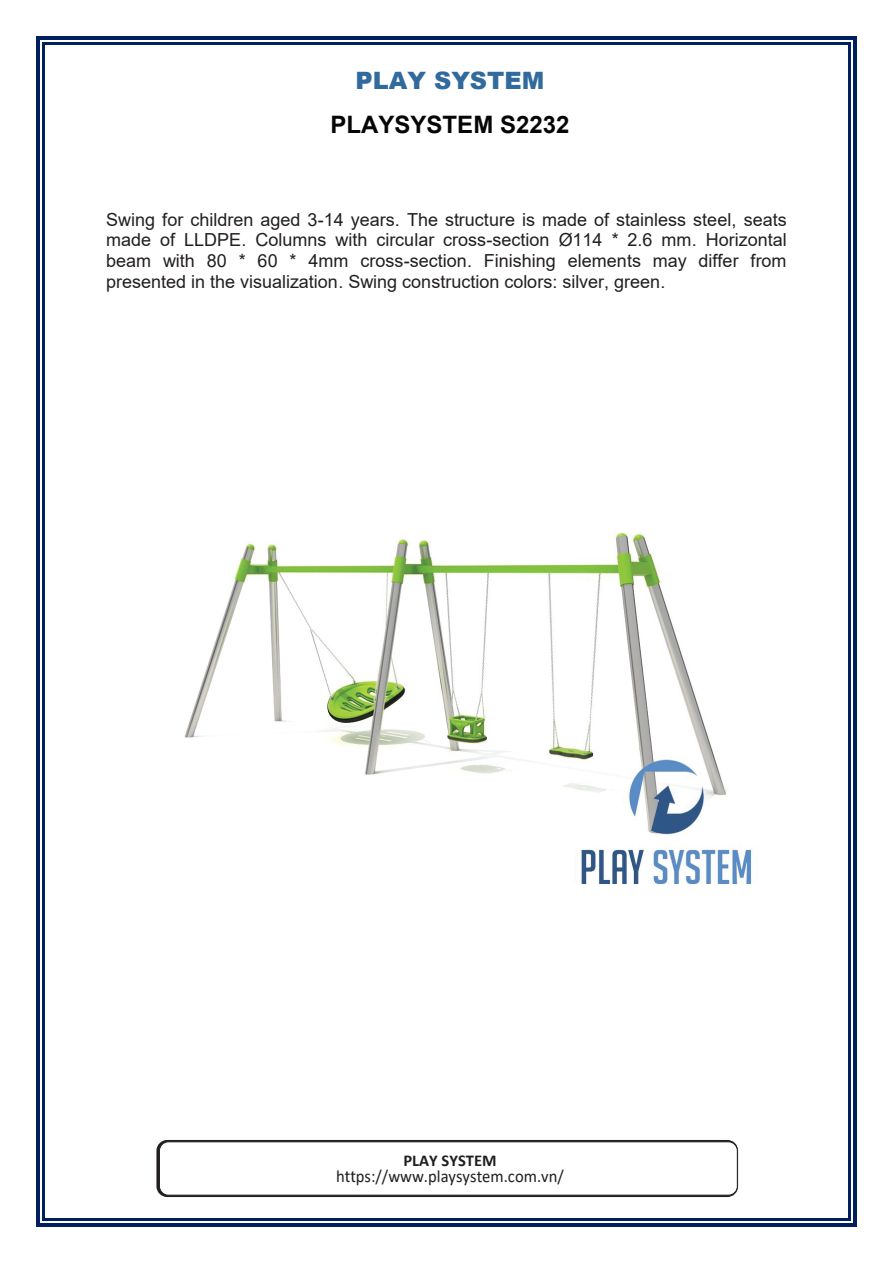
<style>
.page{position:relative;width:893px;height:1263px;background:#fff}
.page>*{position:absolute;margin:0;border:0;box-sizing:border-box;transform-origin:0 0}
.t1{font:700 24px "Arial";color:#050605}
.t2{font:900 24px "Arial";color:#316a9d}
.t3{font:18px/20.7px "Arial";color:#231f20;text-align:justify}
.t4{font:17.25px "Calibri";color:#211e1e;scale:.96 1}
.t5{font:700 16.5px "Calibri";color:#211e1e}
.s1{font-family:"Myriad Pro"}
</style>
<div class="page">
<div style="left:156px;top:1140px;width:582px;height:57px;border:4px solid #231f20;border-radius:9px"></div>
<div style="left:159px;top:1142px;width:578px;height:53px;background:#fff;border-radius:9px"></div>
<div style="left:159px;top:1142px;width:579px;height:53px;border:1px solid #231f20;border-radius:9px"></div>
<svg style="left:36px;top:36px;width:9px;height:9px"></svg>
<hr style="left:45px;top:36px;width:803px;height:4px;background:#002060">
<hr style="left:45px;top:43px;width:803px;height:2px;background:#002060">
<svg style="left:848px;top:36px;width:9px;height:9px"></svg>
<hr style="left:36px;top:45px;width:4px;height:1173px;background:#002060">
<hr style="left:43px;top:45px;width:2px;height:1173px;background:#002060">
<hr style="left:853px;top:45px;width:4px;height:1173px;background:#002060">
<hr style="left:848px;top:45px;width:2px;height:1173px;background:#002060">
<svg style="left:36px;top:1218px;width:9px;height:9px"></svg>
<hr style="left:45px;top:1223px;width:803px;height:4px;background:#002060">
<hr style="left:45px;top:1218px;width:803px;height:2px;background:#002060">
<svg style="left:848px;top:1218px;width:9px;height:9px"></svg>
<img style="left:184px;top:532px;width:568px;height:352px">
<h1 class="t2" style="left:356px;top:63px;width:190px">PLAY SYSTEM</h1>
<h1 class="t1" style="left:331px;top:108px;width:240px">PLAYSYSTEM S2232</h1>
<p class="t3" style="left:106px;top:209px;width:682px">Swing for children aged 3-14 years. The structure is made of stainless steel, seats made of LLDPE. Columns with circular cross-section Ø114 * 2.6 mm. Horizontal beam with 80 * 60 * 4mm cross-section. Finishing elements may differ from presented in the visualization. Swing construction colors: silver, green.</p>
<p class="t5" style="left:403px;top:1149px;width:95px">PLAY SYSTEM</p>
<p class="t4" style="left:336px;top:1164px;width:239px">h<span class="s1">tt</span>ps://www.playsystem.com.vn/</p>
</div>
